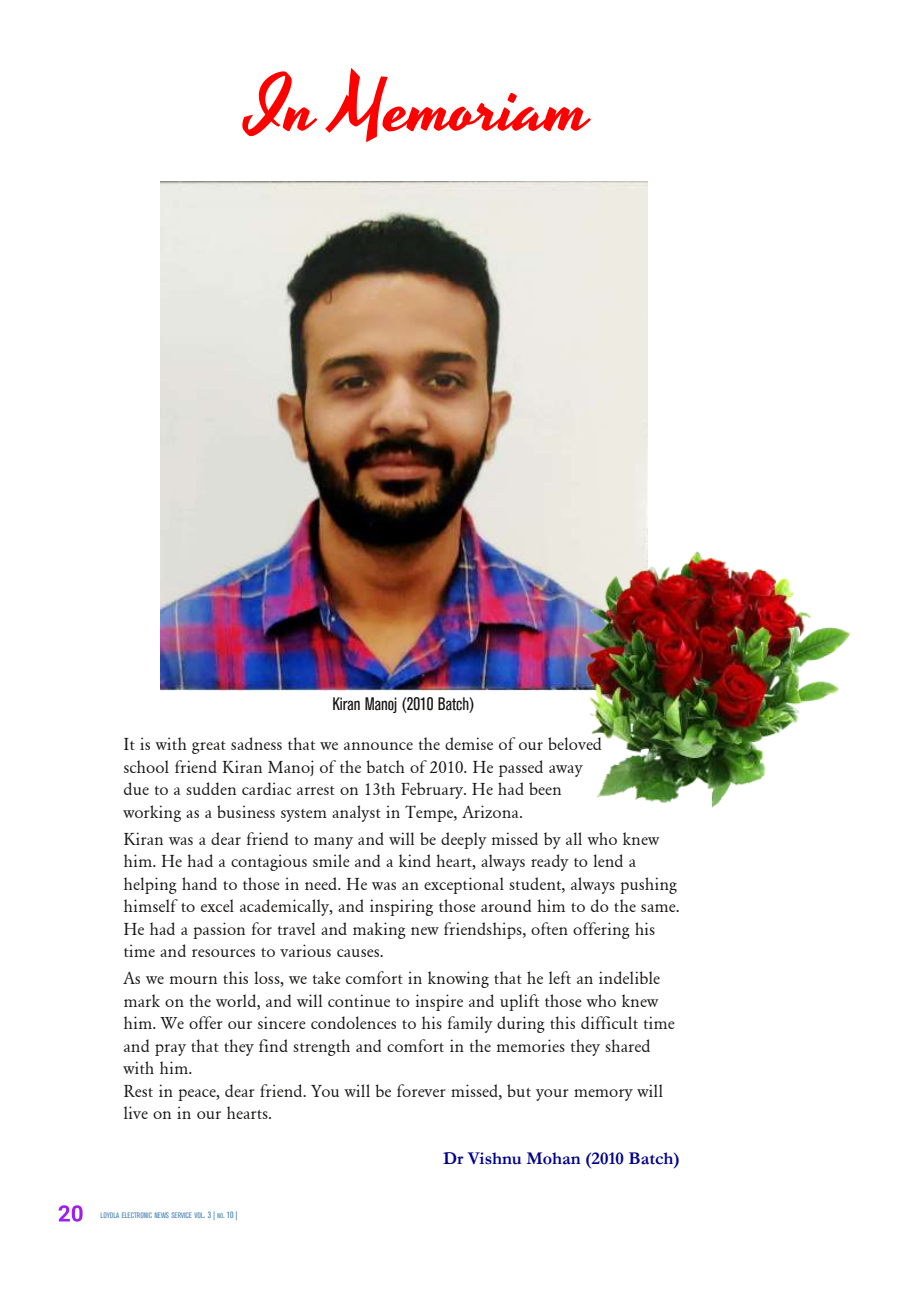
<style>
.page{position:relative;width:906px;height:1289px;background:#fff}
.page>*{position:absolute;margin:0;border:0;box-sizing:border-box;transform-origin:0 0}
.t1{font:75px "Yesteryear";color:#f00}
.t2{font:18px/22.5px "Garamond";color:#161413}
.t3{font:700 18px "Garamond";color:#00008b}
.t4{font:condensed 18px "Akzidenz Grotesk BE";color:#161413}
.t5{font:condensed 7.8px "Akzidenz Grotesk BE";color:#4682b4}
.s1{font-size:10.5px}
.s2{font-size:9px}
.s3{font-size:6.75px}
</style>
<div class="page">
<img style="left:160px;top:181px;width:488px;height:509px">
<img style="left:578px;top:548px;width:273px;height:260px">
<svg style="left:59px;top:1205px;width:24px;height:16px"></svg>
<h1 class="t1" style="left:250px;top:55px;width:342px">In Memoriam</h1>
<p class="t4" style="left:332px;top:697px;width:144px">Kiran Manoj (2010 Batch)</p>
<p class="t2" style="left:123px;top:734px;width:480px">It is with great sadness that we announce the demise of our beloved school friend Kiran Manoj of the batch of 2010. He passed away due to a sudden cardiac arrest on 13th February. He had been working as a business system analyst in Tempe, Arizona.</p>
<p class="t2" style="left:123px;top:828px;width:558px">Kiran was a dear friend to many and will be deeply missed by all who knew him. He had a contagious smile and a kind heart, always ready to lend a helping hand to those in need. He was an exceptional student, always pushing himself to excel academically, and inspiring those around him to do the same.<br>He had a passion for travel and making new friendships, often offering his time and resources to various causes.</p>
<p class="t2" style="left:123px;top:968px;width:553px">As we mourn this loss, we take comfort in knowing that he left an indelible mark on the world, and will continue to inspire and uplift those who knew him. We offer our sincere condolences to his family during this difficult time and pray that they find strength and comfort in the memories they shared with him.<br>Rest in peace, dear friend. You will be forever missed, but your memory will live on in our hearts.</p>
<p class="t3" style="left:443px;top:1148px;width:238px">Dr Vishnu Mohan (2010 Batch)</p>
<p class="t5" style="left:101px;top:1212px;width:138px">LOYOLA ELECTRONIC NEWS SERVICE VOL<span class="s1">.</span> <span class="s2">3 |</span> <span class="s3">NO</span><span class="s2">. 10 |</span></p>
</div>
